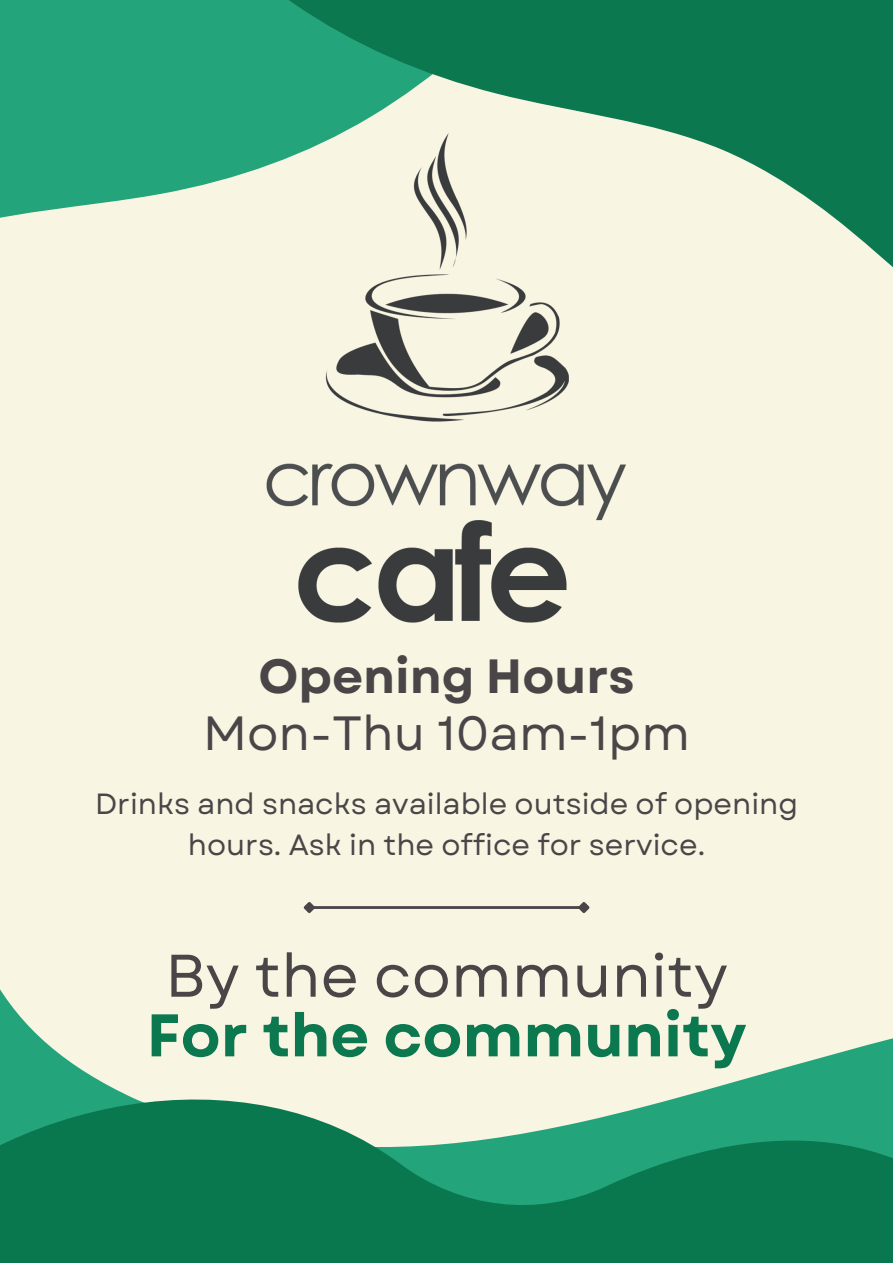
<style>
.page{position:relative;width:893px;height:1263px;background:#f9f5e3}
.page>*{position:absolute;margin:0;border:0;box-sizing:border-box;transform-origin:0 0}
.t1{font:700 60px "Garet";color:#0b784f}
.t2{font:60px "Garet";color:#4a4648}
.t3{font:48px "Garet";color:#4a4648}
.t4{font:700 48px "Garet";color:#4a4648}
.t5{font:29.17px/40.5px "Garet";color:#4a4648;text-align:center}
</style>
<div class="page">
<img style="left:266px;top:351px;width:360px;height:272px">
<svg style="left:0;top:989px;width:893px;height:59px"></svg>
<img style="left:0;top:1048px;width:893px;height:215px">
<svg style="left:351px;top:278px;width:209px;height:73px"></svg>
<svg style="left:0;top:0;width:893px;height:278px"></svg>
<hr style="left:313px;top:906px;width:267px;height:3px;background:#4a4648">
<svg style="left:303px;top:902px;width:14px;height:12px"></svg>
<svg style="left:576px;top:902px;width:14px;height:11px"></svg>
<h2 class="t4" style="left:258px;top:646px;width:378px">Opening Hours</h2>
<h2 class="t3" style="left:203px;top:704px;width:488px">Mon-Thu 10am-1pm</h2>
<p class="t5" style="left:95px;top:784px;width:704px">Drinks and snacks available outside of opening hours. Ask in the office for service.</p>
<h1 class="t2" style="left:165px;top:939px;width:564px">By the community</h1>
<h1 class="t1" style="left:147px;top:998px;width:601px">For the community</h1>
</div>
